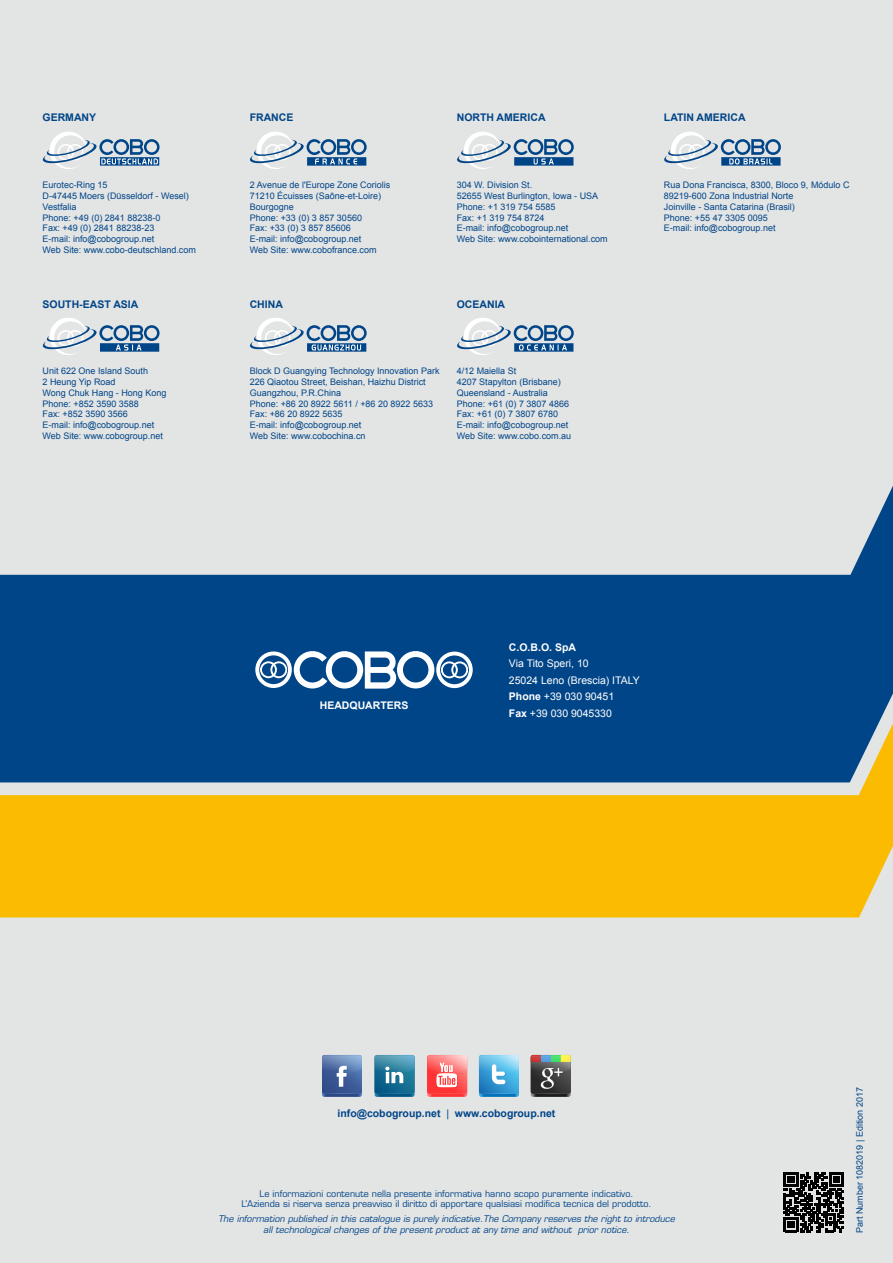
<style>
.page{position:relative;width:893px;height:1263px;background:#e3e4e4}
.page>*{position:absolute;margin:0;border:0;box-sizing:border-box;transform-origin:0 0}
.t1{font:700 10.5px "Arial";color:#004588}
.t2{font:10.5px/16.5px "Arial";color:#fff}
.t3{font:700 10.5px "Arial";color:#fff}
.t4{font:9px/10.8px "Arial";color:#004588}
.t5{font:italic 9px/10.8px "Eurostile LT Std";color:#004588;text-align:center}
.t6{font:9px/10.8px "Eurostile LT Std";color:#004588;text-align:center}
.s1{font-weight:700}
.s2{font-weight:400}
</style>
<div class="page">
<svg style="left:322px;top:1055px;width:40px;height:42px;background:#5b77aa"></svg>
<svg style="left:374px;top:1055px;width:41px;height:42px;background:#3c86a5"></svg>
<svg style="left:427px;top:1055px;width:40px;height:42px;background:#fe7979"></svg>
<svg style="left:531px;top:1055px;width:40px;height:42px;background:#5e6158"></svg>
<svg style="left:479px;top:1055px;width:40px;height:42px;background:#5cb1de"></svg>
<svg style="left:784px;top:1172px;width:60px;height:60px"></svg>
<svg style="left:0;top:486px;width:893px;height:237px;fill:#004588"></svg>
<svg style="left:0;top:723px;width:893px;height:194px;background:#ae9b39"></svg>
<svg style="left:664px;top:132px;width:117px;height:37px"></svg>
<svg style="left:457px;top:318px;width:117px;height:37px"></svg>
<svg style="left:43px;top:132px;width:117px;height:37px"></svg>
<svg style="left:457px;top:132px;width:117px;height:37px"></svg>
<svg style="left:250px;top:132px;width:117px;height:37px"></svg>
<svg style="left:250px;top:318px;width:117px;height:37px"></svg>
<svg style="left:43px;top:318px;width:117px;height:37px"></svg>
<svg style="left:255px;top:651px;width:218px;height:38px;background:#6c94ba"></svg>
<p class="t1" style="left:43px;top:111px;width:55px">GERMANY</p>
<p class="t1" style="left:250px;top:111px;width:45px">FRANCE</p>
<p class="t1" style="left:457px;top:111px;width:90px">NORTH AMERICA</p>
<p class="t1" style="left:664px;top:111px;width:83px">LATIN AMERICA</p>
<p class="t4" style="left:43px;top:180px;width:155px">Eurotec-Ring 15<br>D-47445 Moers (Düsseldorf - Wesel)<br>Vestfalia<br>Phone: +49 (0) 2841 88238-0<br>Fax: +49 (0) 2841 88238-23<br>E-mail: info@cobogroup.net<br>Web Site: www.cobo-deutschland.com</p>
<p class="t4" style="left:250px;top:180px;width:142px">2 Avenue de l'Europe Zone Coriolis<br>71210 Écuisses (Saône-et-Loire)<br>Bourgogne<br>Phone: +33 (0) 3 857 30560<br>Fax: +33 (0) 3 857 85606<br>E-mail: info@cobogroup.net<br>Web Site: www.cobofrance.com</p>
<p class="t4" style="left:457px;top:180px;width:152px">304 W. Division St.<br>52655 West Burlington, Iowa - USA<br>Phone: +1 319 754 5585<br>Fax: +1 319 754 8724<br>E-mail: info@cobogroup.net<br>Web Site: www.cobointernational.com</p>
<p class="t4" style="left:664px;top:180px;width:187px">Rua Dona Francisca, 8300, Bloco 9, Módulo C<br>89219-600 Zona Industrial Norte<br>Joinville - Santa Catarina (Brasil)<br>Phone: +55 47 3305 0095<br>E-mail: info@cobogroup.net</p>
<p class="t1" style="left:43px;top:297px;width:97px">SOUTH-EAST ASIA</p>
<p class="t1" style="left:250px;top:297px;width:35px">CHINA</p>
<p class="t1" style="left:457px;top:297px;width:50px">OCEANIA</p>
<p class="t4" style="left:43px;top:366px;width:125px">Unit 622 One Island South<br>2 Heung Yip Road<br>Wong Chuk Hang - Hong Kong<br>Phone: +852 3590 3588<br>Fax: +852 3590 3566<br>E-mail: info@cobogroup.net<br>Web Site: www.cobogroup.net</p>
<p class="t4" style="left:250px;top:366px;width:191px">Block D Guangying Technology Innovation Park 226 Qiaotou Street, Beishan, Haizhu District Guangzhou, P.R.China<br>Phone: +86 20 8922 5611 / +86 20 8922 5633<br>Fax: +86 20 8922 5635<br>E-mail: info@cobogroup.net<br>Web Site: www.cobochina.cn</p>
<p class="t4" style="left:457px;top:366px;width:116px">4/12 Maiella St<br>4207 Stapylton (Brisbane)<br>Queensland - Australia<br>Phone: +61 (0) 7 3807 4866<br>Fax: +61 (0) 7 3807 6780<br>E-mail: info@cobogroup.net<br>Web Site: www.cobo.com.au</p>
<p class="t3" style="left:320px;top:698px;width:90px">HEADQUARTERS</p>
<p class="t3" style="left:509px;top:640px;width:69px">C.O.B.O. SpA</p>
<p class="t2" style="left:509px;top:655px;width:132px">Via Tito Speri, 10<br>25024 Leno (Brescia) ITALY<br><span class="s1">Phone</span> +39 030 90451<br><span class="s1">Fax</span> +39 030 9045330</p>
<p class="t1" style="left:338px;top:1106px;width:219px">info@cobogroup.net <span class="s2">|</span> www.cobogroup.net</p>
<p class="t6" style="left:241px;top:1188px;width:412px">Le informazioni contenute nella presente informativa hanno scopo puramente indicativo.<br>L’Azienda si riserva senza preavviso il diritto di apportare qualsiasi modifica tecnica del prodotto.</p>
<p class="t5" style="left:218px;top:1214px;width:458px">The information published in this catalogue is purely indicative.The Company reserves the right to introduce all technological changes of the present product at any time and without prior notice.</p>
<p class="t4" style="left:854px;top:1233px;width:147px;rotate:-90deg">Part Number 1082019 | Edition 2017</p>
</div>
